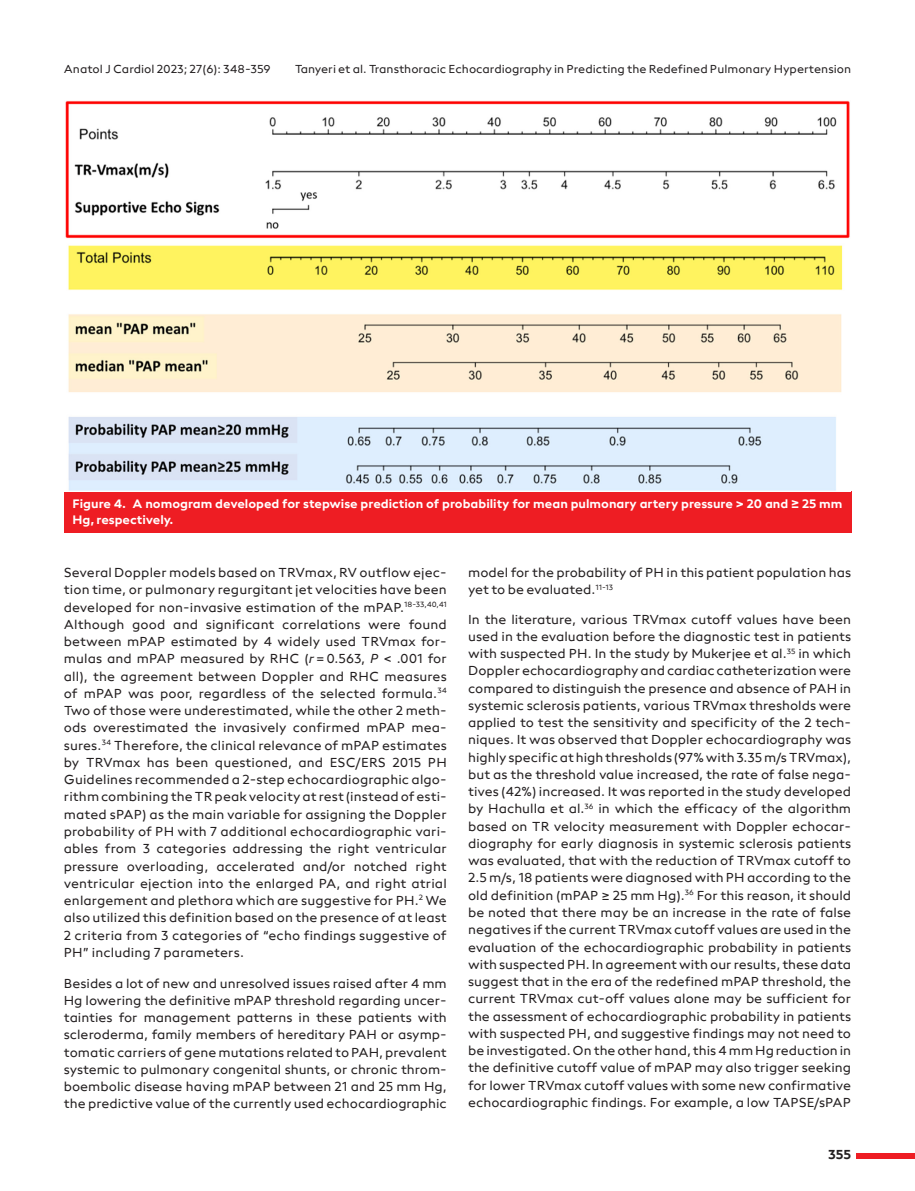
<style>
.page{position:relative;width:915px;height:1191px;background:#fff}
.page>*{position:absolute;margin:0;border:0;box-sizing:border-box;transform-origin:0 0}
.t1{font:13.5px/17.2px "neue Radial A Regular";color:#231f20;text-align:justify}
.t2{font:13.5px "neue Radial A Bold";color:#231f20}
.t3{font:12.75px/16.5px "neue Radial A Bold";color:#fff}
.t4{font:12px "neue Radial A Regular";color:#231f20}
.s1{font-style:italic}
</style>
<div class="page">
<div style="left:856px;top:1152px;width:58px;height:6px;background:#ee1d23"></div>
<div style="left:64px;top:491px;width:786px;height:41px;background:#ee1d23"></div>
<img style="left:65px;top:101px;width:784px;height:390px">
<p class="t4" style="left:64px;top:61px;width:208px">Anatol J Cardiol 2023; 27(6): 348-359</p>
<p class="t4" style="left:294px;top:61px;width:557px">Tanyeri et al. Transthoracic Echocardiography in Predicting the Redefined Pulmonary Hypertension</p>
<p class="t3" style="left:72px;top:495px;width:771px">Figure 4. A nomogram developed for stepwise prediction of probability for mean pulmonary artery pressure &gt; 20 and ≥ 25 mm<br>Hg, respectively.</p>
<p class="t1" style="left:64px;top:564px;width:384px">Several Doppler models based on TRVmax, RV outflow ejec&shy;tion time, or pulmonary regurgitant jet velocities have been developed for non-invasive estimation of the mPAP.<sup>18-33,40,41<br></sup>Although good and significant correlations were found between mPAP estimated by 4 widely used TRVmax for&shy;mulas and mPAP measured by RHC (<span class="s1">r</span>=0.563, <span class="s1">P</span> &lt; .001 for all), the agreement between Doppler and RHC measures of mPAP was poor, regardless of the selected formula.<sup>34<br></sup>Two of those were underestimated, while the other 2 meth&shy;ods overestimated the invasively confirmed mPAP mea&shy;sures.<sup>34</sup> Therefore, the clinical relevance of mPAP estimates by TRVmax has been questioned, and ESC/ERS 2015 PH Guidelines recommended a 2-step echocardiographic algo&shy;rithm combining the TR peak velocity at rest (instead of esti&shy;mated sPAP) as the main variable for assigning the Doppler probability of PH with 7 additional echocardiographic vari&shy;ables from 3 categories addressing the right ventricular pressure overloading, accelerated and/or notched right ventricular ejection into the enlarged PA, and right atrial enlargement and plethora which are suggestive for PH.<sup>2</sup> We also utilized this definition based on the presence of at least 2 criteria from 3 categories of “echo findings suggestive of PH” including 7 parameters.</p>
<p class="t1" style="left:64px;top:974px;width:384px">Besides a lot of new and unresolved issues raised after 4 mm Hg lowering the definitive mPAP threshold regarding uncer&shy;tainties for management patterns in these patients with scleroderma, family members of hereditary PAH or asymp&shy;tomatic carriers of gene mutations related to PAH, prevalent systemic to pulmonary congenital shunts, or chronic throm&shy;boembolic disease having mPAP between 21 and 25 mm Hg, the predictive value of the currently used echocardiographic</p>
<p class="t1" style="left:468px;top:564px;width:384px">model for the probability of PH in this patient population has yet to be evaluated.<sup>11-13</sup></p>
<p class="t1" style="left:468px;top:610px;width:384px">In the literature, various TRVmax cutoff values have been used in the evaluation before the diagnostic test in patients with suspected PH. In the study by Mukerjee et al.<sup>35</sup> in which Doppler echocardiography and cardiac catheterization were compared to distinguish the presence and absence of PAH in systemic sclerosis patients, various TRVmax thresholds were applied to test the sensitivity and specificity of the 2 tech&shy;niques. It was observed that Doppler echocardiography was highly specific at high thresholds (97% with 3.35 m/s TRVmax), but as the threshold value increased, the rate of false nega&shy;tives (42%) increased. It was reported in the study developed by Hachulla et al.<sup>36</sup> in which the efficacy of the algorithm based on TR velocity measurement with Doppler echocar&shy;diography for early diagnosis in systemic sclerosis patients was evaluated, that with the reduction of TRVmax cutoff to 2.5 m/s, 18 patients were diagnosed with PH according to the old definition (mPAP ≥ 25 mm Hg).<sup>36</sup> For this reason, it should be noted that there may be an increase in the rate of false negatives if the current TRVmax cutoff values are used in the evaluation of the echocardiographic probability in patients with suspected PH. In agreement with our results, these data suggest that in the era of the redefined mPAP threshold, the current TRVmax cut-off values alone may be sufficient for the assessment of echocardiographic probability in patients with suspected PH, and suggestive findings may not need to be investigated. On the other hand, this 4 mm Hg reduction in the definitive cutoff value of mPAP may also trigger seeking for lower TRVmax cutoff values with some new confirmative echocardiographic findings. For example, a low TAPSE/sPAP</p>
<p class="t2" style="left:827px;top:1146px;width:25px">355</p>
</div>
